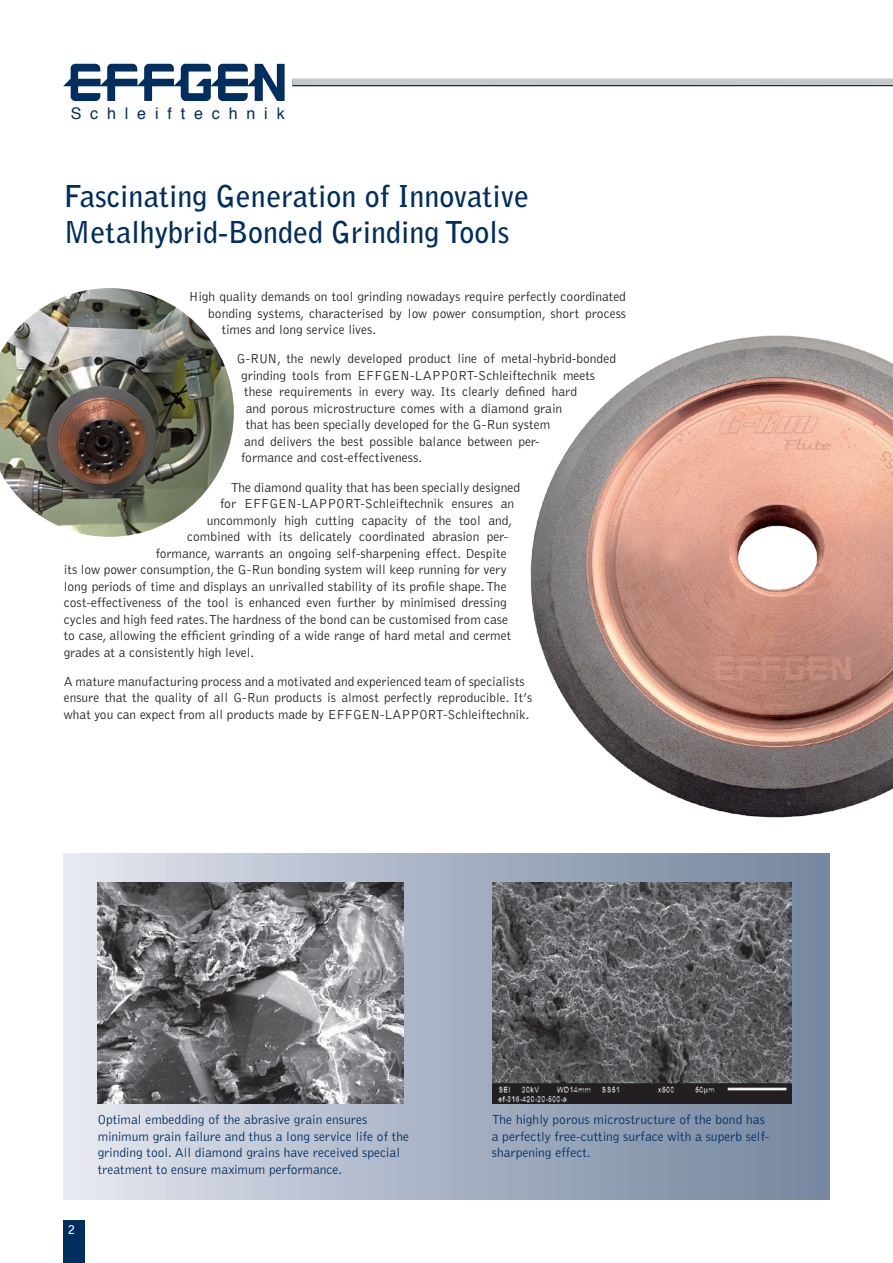
<style>
.page{position:relative;width:893px;height:1263px;background:#fff}
.page>*{position:absolute;margin:0;border:0;box-sizing:border-box;transform-origin:0 0}
.t1{font:700 30px/36px "Bell Gothic";color:#002e5e}
.t2{font:16.05px "Helvetica";letter-spacing:.55em;color:#002e5e}
.t3{font:300 13.5px/16.5px "Bell Gothic";color:#231f20}
.t4{font:300 13.5px/16.5px "Bell Gothic";color:#002e5e}
.t5{font:700 12px "Bell Gothic";color:#fff}
</style>
<div class="page">
<div style="left:64px;top:1220px;width:21px;height:43px;background:#002e5e"></div>
<svg style="left:63px;top:64px;width:222px;height:37px"></svg>
<div style="left:292px;top:80px;width:601px;height:6px;background:#002e5e"></div>
<div style="left:292px;top:78px;width:601px;height:7px;background:#c7c8ca"></div>
<div style="left:64px;top:854px;width:765px;height:345px;background:linear-gradient(to right,#e3e5ee,#71839d)"></div>
<img style="left:98px;top:882px;width:305px;height:221px">
<img style="left:493px;top:882px;width:298px;height:221px">
<img style="left:530px;top:335px;width:363px;height:483px">
<img style="left:0;top:288px;width:234px;height:249px">
<p class="t2" style="left:71px;top:101px;width:216px">Schleiftechnik</p>
<h1 class="t1" style="left:64px;top:178px;width:467px">Fascinating Generation of I nnovative<br>Metalhybrid-Bonded Grinding Tools</h1>
<p class="t3" style="left:189px;top:289px;width:439px">High quality demands on tool grinding nowadays require perfectly coordinated</p>
<p class="t3" style="left:208px;top:305px;width:419px">bonding systems, characterised by low power consumption, short process</p>
<p class="t3" style="left:222px;top:322px;width:156px">times and long service lives.</p>
<p class="t3" style="left:237px;top:351px;width:381px">G-RUN, the newly developed product line of metal-hybrid-bonded</p>
<p class="t3" style="left:241px;top:367px;width:355px">grinding tools from EFFGEN-LAPPORT-Schleiftechnik meets</p>
<p class="t3" style="left:244px;top:384px;width:335px">these requirements in every way. Its clearly defined hard</p>
<p class="t3" style="left:246px;top:400px;width:318px">and porous microstructure comes with a diamond grain</p>
<p class="t3" style="left:246px;top:417px;width:306px">that has been specially developed for the G-Run system</p>
<p class="t3" style="left:244px;top:433px;width:297px">and delivers the best possible balance between per-</p>
<p class="t3" style="left:241px;top:450px;width:182px">formance and cost-effectiveness.</p>
<p class="t3" style="left:231px;top:479px;width:291px">The diamond quality that has been specially designed</p>
<p class="t3" style="left:220px;top:496px;width:296px">for EFFGEN-LAPPORT-Schleiftechnik ensures an</p>
<p class="t3" style="left:207px;top:512px;width:307px">uncommonly high cutting capacity of the tool and,</p>
<p class="t3" style="left:187px;top:529px;width:323px">combined with its delicately coordinated abrasion per-</p>
<p class="t3" style="left:156px;top:545px;width:352px">formance, warrants an ongoing self-sharpening effect. Despite</p>
<p class="t3" style="left:64px;top:562px;width:444px">its low power consumption, the G-Run bonding system will keep running for very</p>
<p class="t3" style="left:64px;top:578px;width:444px">long periods of time and displays an unrivalled stability of its profile shape. The</p>
<p class="t3" style="left:64px;top:595px;width:444px">cost-effectiveness of the tool is enhanced even further by minimised dressing</p>
<p class="t3" style="left:64px;top:611px;width:446px">cycles and high feed rates. The hardness of the bond can be customised from case</p>
<p class="t3" style="left:64px;top:628px;width:449px">to case, allowing the efficient grinding of a wide range of hard metal and cermet</p>
<p class="t3" style="left:64px;top:644px;width:192px">grades at a consistently high level.</p>
<p class="t3" style="left:64px;top:673px;width:470px">A mature manufacturing process and a motivated and experienced team of specialists ensure that the quality of all G-Run products is almost perfectly reproducible. It’s what you can expect from all products made by EFFGEN-LAPPORT-Schleiftechnik.</p>
<p class="t5" style="left:68px;top:1223px;width:8px">2</p>
<p class="t4" style="left:98px;top:1112px;width:313px">Optimal embedding of the abrasive grain ensures minimum grain failure and thus a long service life of the grinding tool. All diamond grains have received special treatment to ensure maximum performance.</p>
<p class="t4" style="left:492px;top:1112px;width:279px">The highly porous microstructure of the bond has a perfectly free-cutting surface with a superb self&shy;sharpening effect.</p>
</div>
